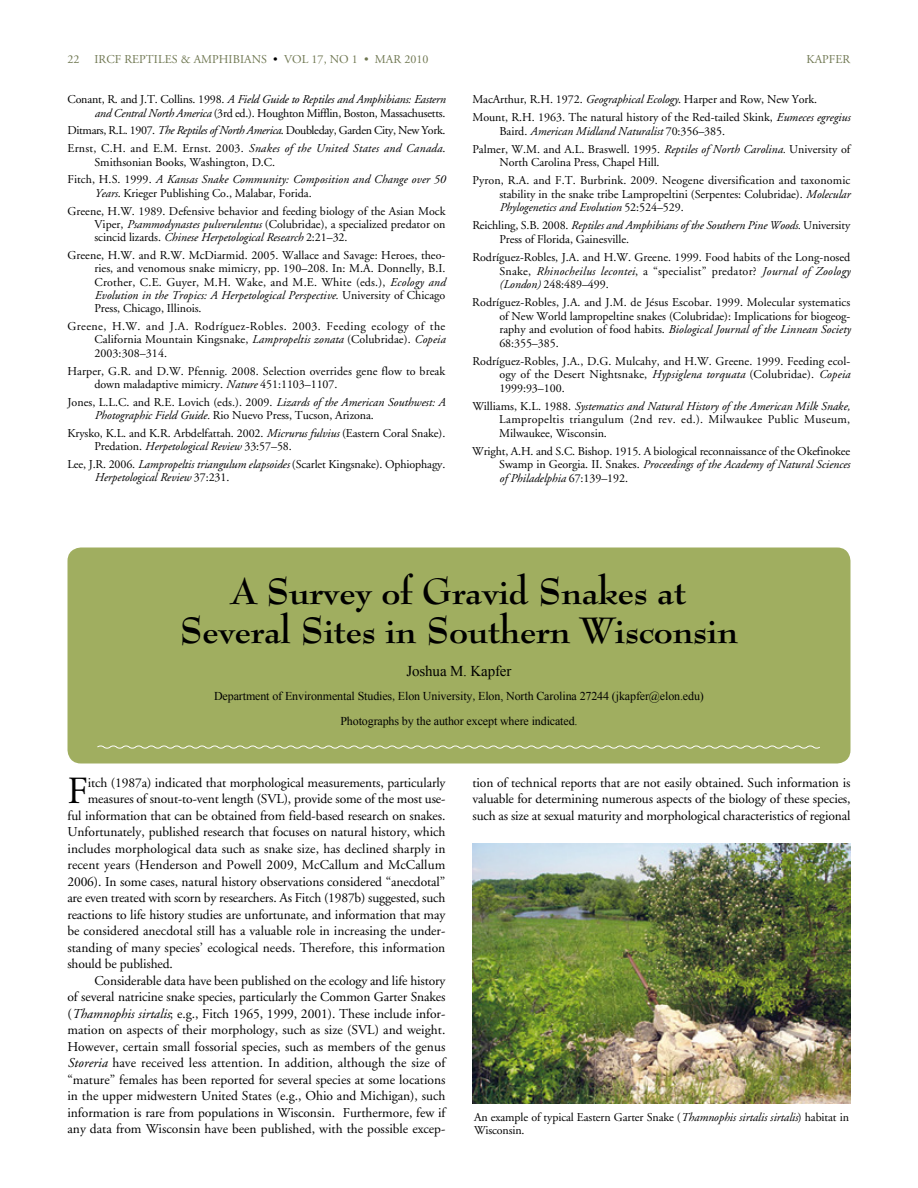
<style>
.page{position:relative;width:918px;height:1188px;background:#fff}
.page>*{position:absolute;margin:0;border:0;box-sizing:border-box;transform-origin:0 0}
.t1{font:38.4px "Adobe Garamond";color:#000}
.t2{font:700 36px/39px "Bernhard Modern BT";letter-spacing:-.015em;color:#000;text-align:center}
.t3{font:15px "Times New Roman";letter-spacing:-.01em;color:#000}
.t4{font:13.5px/16.5px "Adobe Garamond";letter-spacing:-.005em;color:#000;text-align:justify}
.t5{font:12px/13.5px "Adobe Garamond";color:#000}
.t6{font:italic 12px/17.9px "Adobe Garamond";letter-spacing:.005em;color:#000}
.t7{font:12px/13.4px "Adobe Garamond";letter-spacing:-.02em;color:#000;text-align:right}
.t8{font:12px/17.9px "Adobe Garamond";letter-spacing:-.03em;color:#000}
.t9{font:12px/25.5px "Times New Roman";letter-spacing:-.01em;color:#000;text-align:center}
.t10{font:12px "Adobe Garamond";letter-spacing:.005em;color:#6f7751}
.s1{color:#000}
.s2{font-style:italic}
.s3{font-style:normal}
.s4{font-family:"Adobe Garamond"}
</style>
<div class="page">
<div style="left:68px;top:548px;width:782px;height:216px;background:#a0ae60;border-radius:14px"></div>
<svg style="left:97px;top:746px;width:723px;height:3px"></svg>
<img style="left:472px;top:843px;width:378px;height:261px">
<p class="t10" style="left:68px;top:53px;width:363px">22 IRCF Reptiles &amp; Amphibians <span class="s1">•</span> Vol 17, No 1 • MAR 2010</p>
<p class="t7" style="left:67px;top:93px;width:380px">Conant, R. and J.T. Collins. 1998. <span class="s2">A Field Guide to Reptiles and Amphibians: Eastern and Central North America</span> (3rd ed.). Houghton Mifflin, B oston, Massachusetts.</p>
<p class="t8" style="left:68px;top:122px;width:379px">Ditmars, R.L. 1907. <span class="s2">The Reptiles of North America</span>. Doubleday, Garden City, New York.<br>Ernst, C.H. and E .M. Ernst. 2003. <span class="s2">Snakes of the United States and Canada</span>.</p>
<p class="t6" style="left:67px;top:153px;width:380px;text-indent:27px"><span class="s3">Smithsonian Books, Washington, D.C.<br>Fitch, H .S. 1999.</span> A Kansas Snake Community: Composition and Change over 50</p>
<p class="t5" style="left:68px;top:184px;width:379px;line-height:17.9px;text-indent:27px"><span class="s2">Years</span>. Krieger Publishing Co., Malabar, Forida.<br>Greene, H .W. 1989. Defensive behavior and feeding biology of the Asian Mock</p>
<p class="t5" style="left:94px;top:218px;width:353px">Viper, <span class="s2">Psammodynastes pulverulentus</span> (Colubridae), a specialized predator on scincid lizards. <span class="s2">Chinese Herpetological Research</span> 2:21–32.</p>
<p class="t5" style="left:94px;top:249px;width:353px;text-align:justify;text-indent:-27px">Greene, H .W. and R.W. McDiarmid. 2005. Wallace and S avage: Heroes, theo&shy;ries, and venomous snake mimicry, pp. 190–208. In: M .A. Donnelly, B .I.<br>Crother, C.E. Guyer, M .H. Wake, and M .E. White (eds.), <span class="s2">Ecology and Evolution in the Tropics: A Herpetological Perspective.</span> University of Chicago Press, Chicago, Illinois.</p>
<p class="t5" style="left:94px;top:320px;width:352px;text-align:justify;text-indent:-27px">Greene, H .W. and J.A. Rodríguez-Robles. 2003. Feeding ecology of the California Mountain Kingsnake, <span class="s2">Lampropeltis zonata</span> (Colubridae). <span class="s2">Copeia </span>2003:308–314.</p>
<p class="t5" style="left:94px;top:364px;width:352px;text-indent:-27px">Harper, G.R. and D.W. Pfennig. 2008. S election overrides gene flow to break down maladaptive mimicry. <span class="s2">Nature</span> 451:1103–1107.</p>
<p class="t5" style="left:94px;top:396px;width:353px;text-indent:-27px">Jones, L.L.C. and R.E. Lovich (eds.). 2009. <span class="s2">Lizards of the American Southwest: A<br>Photographic Field Guide.</span> Rio Nuevo Press, Tucson, Arizona.</p>
<p class="t5" style="left:94px;top:427px;width:352px;text-indent:-27px">Krysko, K.L. and K.R. Arbdelfattah. 2002. <span class="s2">Micrurus fulvius</span> (Eastern Coral S nake).<br>Predation. <span class="s2">Herpetological Review</span> 33:57–58.</p>
<p class="t6" style="left:94px;top:458px;width:352px;line-height:13.4px;text-indent:-27px"><span class="s3">Lee, J.R. 2006.</span> Lampropeltis triangulum elapsoides <span class="s3">(Scarlet Kingsnake). Ophiophagy.<br></span>Herpetological Review <span class="s3">37:231.</span></p>
<p class="t10" style="left:807px;top:53px;width:45px">KAPFER</p>
<p class="t5" style="left:472px;top:91px;width:379px;line-height:18px">MacArthur, R.H. 1972. <span class="s2">Geographical Ecology</span>. H arper and Row, New York.<br>Mount, R.H. 1963. The natural history of the Red-tailed Skink, <span class="s2">Eumeces egregius</span></p>
<p class="t5" style="left:472px;top:122px;width:379px;line-height:18px;text-indent:27px">Baird. <span class="s2">American Midland Naturalist</span> 70:356–385.<br>Palmer, W.M. and A.L. B raswell. 1995. <span class="s2">Reptiles of North Carolina.</span> University of</p>
<p class="t5" style="left:472px;top:154px;width:379px;line-height:18px;text-indent:27px">North Carolina Press, Chapel Hill.<br>Pyron, R.A. and F.T. B urbrink. 2009. Neogene diversification and taxonomic</p>
<p class="t5" style="left:499px;top:188px;width:352px">stability in the snake tribe Lampropeltini (Serpentes: Colubridae). <span class="s2">Molecular<br>Phylogenetics and Evolution</span> 52:524–529.</p>
<p class="t5" style="left:499px;top:219px;width:352px;text-indent:-27px">Reichling, S .B. 2008. <span class="s2">Reptiles and Amphibians of the Southern Pine Woods.</span> University<br>Press of Florida, Gainesville.</p>
<p class="t5" style="left:499px;top:251px;width:352px;text-align:justify;text-indent:-27px">Rodríguez-Robles, J.A. and H .W. Greene. 1999. Food habits of the Long-nosed Snake, <span class="s2">Rhinocheilus lecontei</span>, a “specialist” predator? <span class="s2">Journal of Zoology (London)</span> 248:489–499.</p>
<p class="t5" style="left:499px;top:296px;width:353px;text-align:justify;text-indent:-27px">Rodríguez-Robles, J.A. and J.M. de Jésus Escobar. 1999. Molecular systematics of New World lampropeltine snakes (Colubridae): Implications for biogeog&shy;raphy and evolution of food habits. <span class="s2">Biological Journal of the Linnean Society </span>68:355–385.</p>
<p class="t5" style="left:499px;top:354px;width:353px;text-align:justify;text-indent:-27px">Rodríguez-Robles, J.A., D.G. Mulcahy, and H .W. Greene. 1999. Feeding ecol&shy;ogy of the Desert Nightsnake, <span class="s2">Hypsiglena torquata</span> (Colubridae). <span class="s2">Copeia </span>1999:93–100.</p>
<p class="t5" style="left:499px;top:399px;width:352px;text-align:justify;text-indent:-27px">Williams, K.L. 1988. <span class="s2">Systematics and Natural History of the American Milk Snake, </span>Lampropeltis triangulum (2nd rev. ed.). Milwaukee Public Museum, Milwaukee, Wisconsin.</p>
<p class="t5" style="left:499px;top:444px;width:353px;text-align:justify;text-indent:-27px">Wright, A.H. and S .C. Bishop. 1915. A biological reconnaissance of the Okefinokee Swamp in Georgia. II. S nakes. <span class="s2">Proceedings of the Academy of Natural Sciences of Philadelphia</span> 67:139–192.</p>
<h2 class="t2" style="left:179px;top:571px;width:561px">A S urvey of Gravid S nakes at<br>S everal S ites in S outhern Wisconsin</h2>
<p class="t3" style="left:407px;top:660px;width:106px">Joshua M. Kapfer</p>
<p class="t9" style="left:214px;top:683px;width:491px">Department of Environmental Studies<span class="s4">,</span> Elon University<span class="s4">,</span> Elon, North Carolina 27244 (jkapfer@elon.edu)<br>Photographs by the author except where indicated.</p>
<h1 class="t1" style="left:68px;top:771px;width:22px">F</h1>
<p class="t4" style="left:88px;top:775px;width:359px">itch (1987a) indicated that morphological measurements, particularly</p>
<p class="t4" style="left:88px;top:791px;width:359px">measures of snout-to-vent length (SVL), provide some of the most use-</p>
<p class="t4" style="left:68px;top:808px;width:380px">ful information that can be obtained from field-based research on snakes.</p>
<p class="t4" style="left:68px;top:824px;width:379px">Unfortunately, published research that focuses on natural history, which</p>
<p class="t4" style="left:68px;top:841px;width:379px">includes morphological data such as snake size, has declined sharply in</p>
<p class="t4" style="left:67px;top:857px;width:379px">recent years (Henderson and Powell 2009, McCallum and McCallum</p>
<p class="t4" style="left:67px;top:874px;width:379px">2006). In some cases, natural history observations considered “anecdotal”</p>
<p class="t4" style="left:67px;top:890px;width:380px">are even treated with scorn by researchers. As Fitch (1987b) suggested, such</p>
<p class="t4" style="left:67px;top:907px;width:380px">reactions to life history studies are unfortunate, and information that may</p>
<p class="t4" style="left:67px;top:923px;width:380px">be considered anecdotal still has a valuable role in increasing the under-</p>
<p class="t4" style="left:67px;top:940px;width:379px">standing of many species’ ecological needs. Therefore, this information</p>
<p class="t4" style="left:67px;top:956px;width:107px">should be published.</p>
<p class="t4" style="left:94px;top:973px;width:353px">Considerable data have been published on the ecology and life history</p>
<p class="t4" style="left:67px;top:989px;width:380px">of several natricine snake species, particularly the Common Garter S nakes</p>
<p class="t4" style="left:67px;top:1006px;width:379px">(<span class="s2">Thamnophis sirtalis</span>; e.g., Fitch 1965, 1999, 2001). These include infor-</p>
<p class="t4" style="left:67px;top:1022px;width:380px">mation on aspects of their morphology, such as size (SVL) and weight.</p>
<p class="t4" style="left:67px;top:1039px;width:379px">However, certain small fossorial species, such as members of the genus</p>
<p class="t4" style="left:67px;top:1055px;width:380px"><span class="s2">Storeria</span> have received less attention. In addition, although the size of</p>
<p class="t4" style="left:67px;top:1072px;width:380px">“mature” females has been reported for several species at some locations</p>
<p class="t4" style="left:68px;top:1088px;width:379px">in the upper midwestern United S tates (e.g., Ohio and Michigan), such</p>
<p class="t4" style="left:67px;top:1105px;width:380px">information is rare from populations in Wisconsin. Furthermore, few if</p>
<p class="t4" style="left:67px;top:1121px;width:380px">any data from Wisconsin have been published, with the possible excep-</p>
<p class="t4" style="left:472px;top:775px;width:380px">tion of technical reports that are not easily obtained. S uch information is valuable for determining numerous aspects of the biology of these species, such as size at sexual maturity and morphological characteristics of regional</p>
<p class="t5" style="left:474px;top:1111px;width:376px">An example of typical Eastern Garter S nake (<span class="s2">Thamnophis sirtalis sirtalis</span>) habitat in<br>Wisconsin.</p>
</div>
